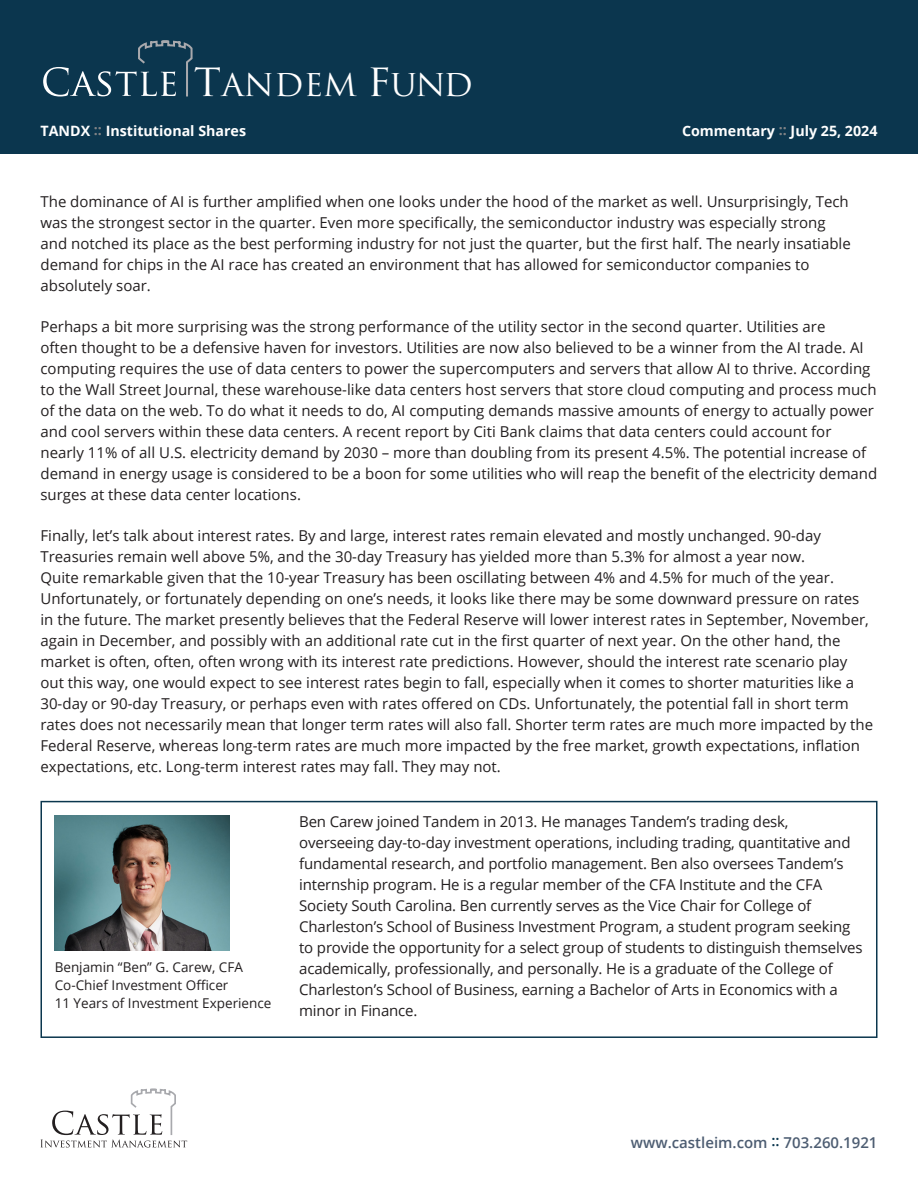
<style>
.page{position:relative;width:918px;height:1188px;background:#fff}
.page>*{position:absolute;margin:0;border:0;box-sizing:border-box;transform-origin:0 0}
.t1{font:30.6px "Trajan";color:#231f20;scale:1.05 1}
.t2{font:30.6px "Trajan";color:#fff;scale:1.05 1}
.body{font:15px/21px "Open Sans";color:#231f20}
.t3{font:600 15px "Open Sans";color:#4d5d72}
.t4{font:700 14.25px "Open Sans";color:#fff}
.body-2{font:13.5px "Open Sans";color:#231f20}
.t5{font:800 12.15px "Avenir";color:#231f20;scale:1.05 1}
.t6{font:800 10.2px "Avenir";color:#231f20;scale:1.05 1}
.s1{font-size:37.8px}
.s2{color:#808285}
.s3{color:#0b364e}
</style>
<div class="page">
<svg style="left:41px;top:1089px;width:146px;height:58px"></svg>
<div style="left:0;top:0;width:918px;height:154px;background:#0b364e"></div>
<svg style="left:43px;top:40px;width:150px;height:57px"></svg>
<div style="left:40px;top:801px;width:838px;height:237px;border:2px solid #0b364e"></div>
<img style="left:55px;top:815px;width:175px;height:136px">
<h1 class="t2" style="left:194px;top:67px;width:267px"><span class="s1">T</span>ANDEM <span class="s1">F</span>UND</h1>
<p class="t4" style="left:40px;top:121px;width:207px">TANDX <span class="s2">::</span> Institutional Shares</p>
<p class="t4" style="left:682px;top:121px;width:197px">Commentary <span class="s2">::</span> July 25, 2024</p>
<p class="body" style="left:40px;top:191px;width:812px">The dominance of AI is further amplified when one looks under the hood of the market as well. Unsurprisingly, Tech was the strongest sector in the quarter. Even more specifically, the semiconductor industry was especially strong and notched its place as the best performing industry for not just the quarter, but the first half. The nearly insatiable demand for chips in the AI race has created an environment that has allowed for semiconductor companies to absolutely soar.</p>
<p class="body" style="left:40px;top:316px;width:838px">Perhaps a bit more surprising was the strong performance of the utility sector in the second quarter. Utilities are<br>often thought to be a defensive haven for investors. Utilities are now also believed to be a winner from the AI trade. AI computing requires the use of data centers to power the supercomputers and servers that allow AI to thrive. According to the Wall Street Journal, these warehouse-like data centers host servers that store cloud computing and process much of the data on the web. To do what it needs to do, AI computing demands massive amounts of energy to actually power and cool servers within these data centers. A recent report by Citi Bank claims that data centers could account for nearly 11% of all U.S. electricity demand by 2030 – more than doubling from its present 4.5%. The potential increase of demand in energy usage is considered to be a boon for some utilities who will reap the benefit of the electricity demand surges at these data center locations.</p>
<p class="body" style="left:40px;top:525px;width:834px">Finally, let’s talk about interest rates. By and large, interest rates remain elevated and mostly unchanged. 90-day Treasuries remain well above 5%, and the 30-day Treasury has yielded more than 5.3% for almost a year now.<br>Quite remarkable given that the 10-year Treasury has been oscillating between 4% and 4.5% for much of the year.<br>Unfortunately, or fortunately depending on one’s needs, it looks like there may be some downward pressure on rates in the future. The market presently believes that the Federal Reserve will lower interest rates in September, November, again in December, and possibly with an additional rate cut in the first quarter of next year. On the other hand, the market is often, often, often wrong with its interest rate predictions. However, should the interest rate scenario play out this way, one would expect to see interest rates begin to fall, especially when it comes to shorter maturities like a 30-day or 90-day Treasury, or perhaps even with rates offered on CDs. Unfortunately, the potential fall in short term rates does not necessarily mean that longer term rates will also fall. Shorter term rates are much more impacted by the Federal Reserve, whereas long-term rates are much more impacted by the free market, growth expectations, inflation expectations, etc. Long-term interest rates may fall. They may not.</p>
<h1 class="t1" style="left:188px;top:239px;width:267px"><span class="s1">T</span>ANDEM <span class="s1">F</span>UND</h1>
<p class="t5" style="left:40px;top:278px;width:91px">Sub-Advised By</p>
<h1 class="t1" style="left:187px;top:408px;width:267px"><span class="s1">T</span>ANDEM <span class="s1">F</span>UND</h1>
<p class="t5" style="left:39px;top:447px;width:91px">Sub-Advised By</p>
<h1 class="t1" style="left:182px;top:576px;width:267px"><span class="s1">T</span>ANDEM <span class="s1">F</span>UND</h1>
<p class="t6" style="left:34px;top:616px;width:76px">Sub-Advised By</p>
<p class="body-2" style="left:55px;top:957px;width:190px">Benjamin “Ben” G. Carew, CFA</p>
<p class="body-2" style="left:55px;top:975px;width:175px">Co-Chief Investment Officer</p>
<p class="body-2" style="left:55px;top:993px;width:218px">11 Years of Investment Experience</p>
<p class="body" style="left:299px;top:810px;width:565px">Ben Carew joined Tandem in 2013. He manages Tandem’s trading desk, overseeing day-to-day investment operations, including trading, quantitative and fundamental research, and portfolio management. Ben also oversees Tandem’s internship program. He is a regular member of the CFA Institute and the CFA Society South Carolina. Ben currently serves as the Vice Chair for College of Charleston’s School of Business Investment Program, a student program seeking to provide the opportunity for a select group of students to distinguish themselves academically, professionally, and personally. He is a graduate of the College of Charleston’s School of Business, earning a Bachelor of Arts in Economics with a minor in Finance.</p>
<p class="t3" style="left:631px;top:1132px;width:248px">www.castleim.com <span class="s3">::</span> 703.260.1921</p>
</div>
